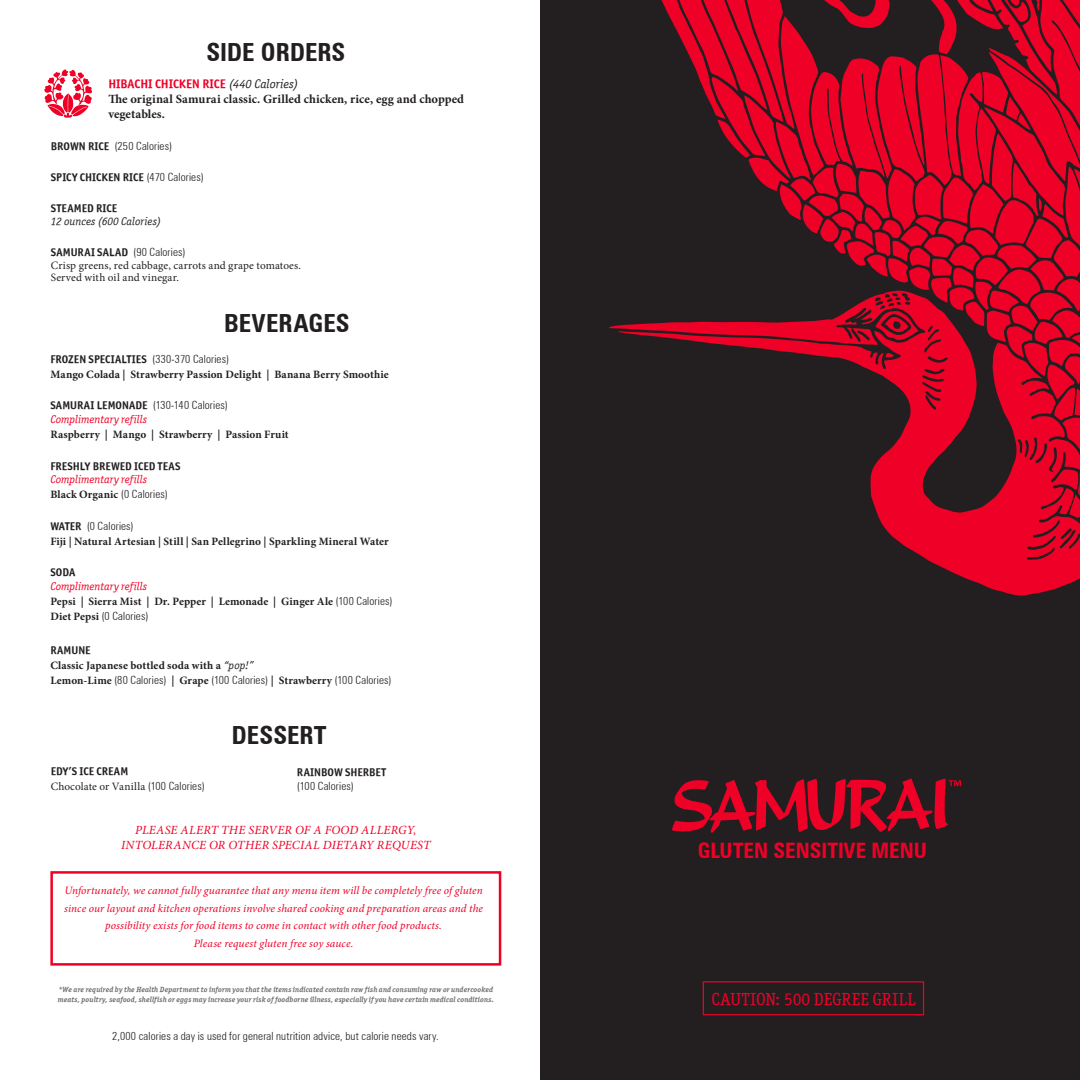
<style>
.page{position:relative;width:1080px;height:1080px;background:#fff}
.page>*{position:absolute;margin:0;border:0;box-sizing:border-box;transform-origin:0 0}
.t1{font:700 condensed 25px "Zurich BT";color:#231f20}
.t2{font:700 condensed 21.25px "Zurich BT";color:#ef0027}
.t3{font:17.5px "Officina Serif ITCTT Book";letter-spacing:.01em;color:#ef0027}
.t4{font:700 12.5px/15px "Minion Pro";letter-spacing:.01em;color:#231f20}
.t5{font:italic 12.5px "Minion Pro";letter-spacing:.015em;color:#ef0027}
.t6{font:700 11.25px "Minion Pro";letter-spacing:.01em;color:#231f20}
.t7{font:italic 11.25px/17.5px "Minion Pro";letter-spacing:.01em;color:#ef0027;text-align:center}
.t8{font:300 condensed 11.25px "Zurich BT";letter-spacing:.01em;color:#231f20}
.t9{font:11.25px "Officina Sans ITCTT Bold";letter-spacing:.005em;color:#231f20}
.t10{font:11.25px "Minion Pro";letter-spacing:.01em;color:#231f20}
.t11{font:11.25px "Officina Serif ITCTT Book Ita";letter-spacing:.005em;color:#ef0027}
.t12{font:11.25px "Officina Serif ITCTT Book Ita";letter-spacing:.01em;color:#231f20}
.t13{font:7.5px/10.5px "Officina Serif ITCTT Bold Ita";letter-spacing:.02em;color:#6c6d70}
.s1{font-family:"Officina Sans ITCTT Bold";font-weight:400;color:#ef0027}
.s2{font-family:"Officina Serif ITCTT Book Ita";font-weight:400}
.s3{font-family:"Officina Sans ITCTT Bold";font-weight:400;font-stretch:normal}
.s4{font-family:"Zurich BT";font-weight:300;font-stretch:condensed}
.s5{font-family:"Minion Pro";font-weight:700;font-stretch:normal}
</style>
<div class="page">
<div style="left:540px;top:0;width:540px;height:1080px;background:#231f20"></div>
<svg style="left:870px;top:450px;width:210px;height:146px;fill:#ef0027"></svg>
<svg style="left:1069px;top:473px;width:11px;height:45px"></svg>
<svg style="left:609px;top:0;width:471px;height:450px"></svg>
<div style="left:50px;top:871px;width:451px;height:95px;border:2px solid #ef0027"></div>
<svg style="left:44px;top:70px;width:48px;height:48px"></svg>
<div style="left:703px;top:981px;width:221px;height:34px;border:1px solid #ef0027"></div>
<svg style="left:672px;top:778px;width:289px;height:55px"></svg>
<p class="t1" style="left:206px;top:37px;width:140px">SIDE ORDERS</p>
<p class="t4" style="left:108px;top:77px;width:357px"><span class="s1">HIBACHI CHICKEN RICE</span> <span class="s2">(440 Calories)<br></span>The original Samurai classic. Grilled chicken, rice, egg and chopped vegetables.</p>
<p class="t8" style="left:51px;top:139px;width:123px"><span class="s3">BROWN RICE</span> (250 Calories)</p>
<p class="t9" style="left:51px;top:170px;width:154px">SPICY CHICKEN RICE <span class="s4">(470 Calories)</span></p>
<p class="t9" style="left:51px;top:201px;width:68px">STEAMED RICE</p>
<p class="t12" style="left:51px;top:215px;width:112px">12 ounces (600 Calories)</p>
<p class="t9" style="left:51px;top:246px;width:136px">SAMURAI SALAD <span class="s4">(90 Calories)</span></p>
<p class="t10" style="left:51px;top:258px;width:252px">Crisp greens, red cabbage, carrots and grape tomatoes.</p>
<p class="t10" style="left:51px;top:270px;width:130px">Served with oil and vinegar.</p>
<p class="t1" style="left:224px;top:308px;width:127px">BEVERAGES</p>
<p class="t9" style="left:50px;top:352px;width:180px">FROZEN SPECIALTIES <span class="s4">(330-370 Calories)</span></p>
<p class="t6" style="left:50px;top:367px;width:340px">Mango Colada | Strawberry Passion Delight | Banana Berry Smoothie</p>
<p class="t8" style="left:50px;top:399px;width:179px"><span class="s3">SAMURAI LEMONADE</span> (130-140 Calories)</p>
<p class="t11" style="left:50px;top:413px;width:98px">Complimentary refills</p>
<p class="t6" style="left:50px;top:427px;width:240px">Raspberry | Mango | Strawberry | Passion Fruit</p>
<p class="t9" style="left:50px;top:459px;width:132px">FRESHLY BREWED ICED TEAS</p>
<p class="t11" style="left:50px;top:473px;width:98px">Complimentary refills</p>
<p class="t6" style="left:50px;top:487px;width:119px">Black Organic <span class="s4">(0 Calories)</span></p>
<p class="t8" style="left:50px;top:519px;width:85px"><span class="s3">WATER</span> (0 Calories)</p>
<p class="t6" style="left:50px;top:533px;width:340px">Fiji | Natural Artesian | Still | San Pellegrino | Sparkling Mineral Water</p>
<p class="t9" style="left:50px;top:565px;width:26px">SODA</p>
<p class="t11" style="left:50px;top:579px;width:98px">Complimentary refills</p>
<p class="t6" style="left:50px;top:593px;width:344px">Pepsi | Sierra Mist | Dr. Pepper | Lemonade | Ginger Ale <span class="s4">(100 Calories)</span></p>
<p class="t8" style="left:50px;top:609px;width:100px"><span class="s5">Diet Pepsi</span> (0 Calories)</p>
<p class="t9" style="left:50px;top:643px;width:42px">RAMUNE</p>
<p class="t6" style="left:50px;top:658px;width:205px">Classic Japanese bottled soda with a <span class="s2">“pop!”</span></p>
<p class="t8" style="left:50px;top:674px;width:343px"><span class="s5">Lemon-Lime</span> (80 Calories) <span class="s5">| Grape</span> (100 Calories) <span class="s5">| Strawberry</span> (100 Calories)</p>
<p class="t9" style="left:51px;top:765px;width:79px">EDY’S ICE CREAM</p>
<p class="t10" style="left:51px;top:779px;width:156px">Chocolate or Vanilla <span class="s4">(100 Calories)</span></p>
<p class="t1" style="left:231px;top:720px;width:97px">DESSERT</p>
<p class="t9" style="left:297px;top:765px;width:91px">RAINBOW SHERBET</p>
<p class="t8" style="left:297px;top:779px;width:58px">(100 Calories)</p>
<p class="t5" style="left:135px;top:821px;width:283px">PLEASE ALERT THE SERVER OF A FOOD ALLERGY,</p>
<p class="t5" style="left:121px;top:836px;width:311px">INTOLERANCE OR OTHER SPECIAL DIETARY REQUEST</p>
<p class="t7" style="left:64px;top:882px;width:421px">Unfortunately, we cannot fully guarantee that any menu item will be completely free of gluten since our layout and kitchen operations involve shared cooking and preparation areas and the possibility exists for food items to come in contact with other food products.</p>
<p class="t7" style="left:194px;top:935px;width:161px">Please request gluten free soy sauce.</p>
<p class="t13" style="left:58px;top:984px;width:438px">*We are required by the Health Department to inform you that the items indicated contain raw fish and consuming raw or undercooked meats, poultry, seafood, shellfish or eggs may increase your risk of foodborne illness, especially if you have certain medical conditions.</p>
<p class="t8" style="left:112px;top:1029px;width:328px">2,000 calories a day is used for general nutrition advice, but calorie needs vary.</p>
<p class="t2" style="left:698px;top:838px;width:231px">GLUTEN SENSITIVE MENU</p>
<p class="t3" style="left:711px;top:989px;width:206px">CAUTION: 500 DEGREE GRILL</p>
</div>
